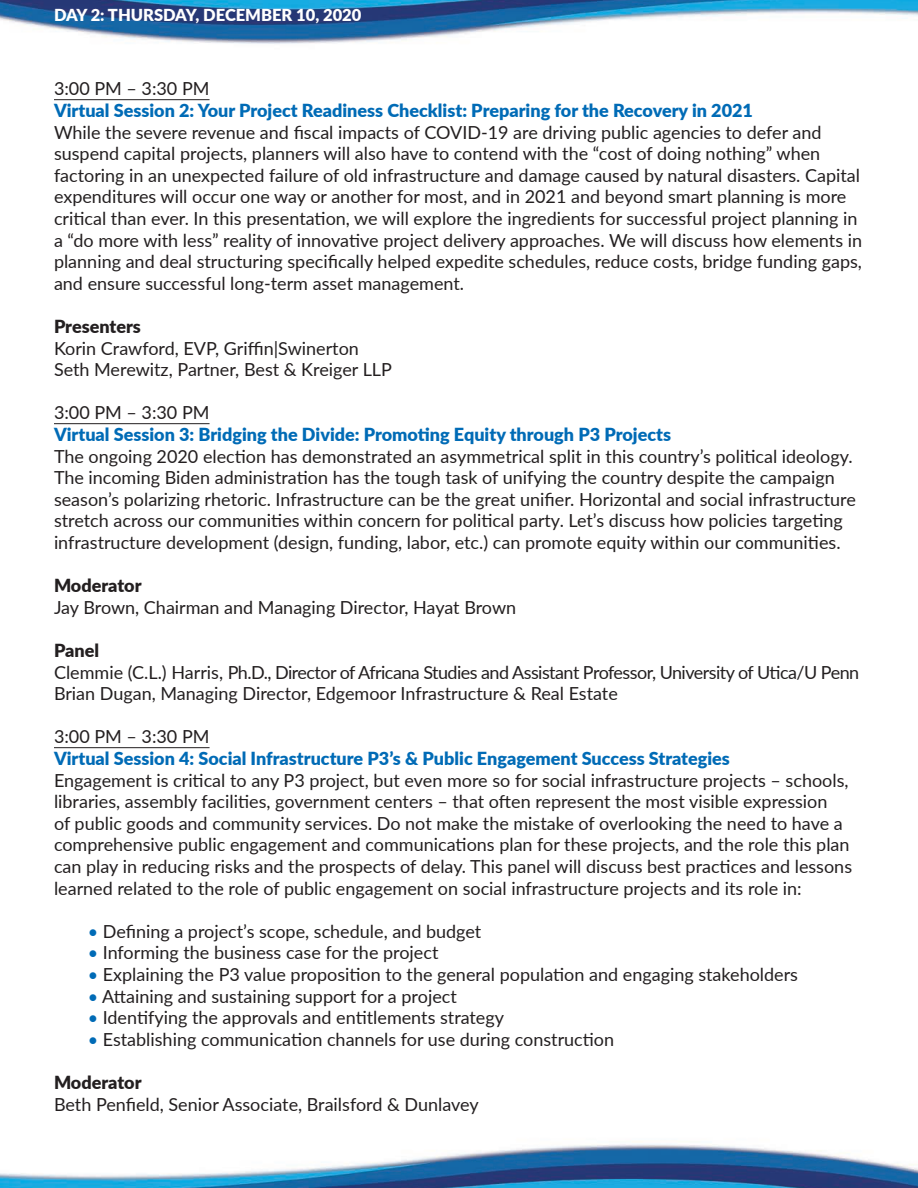
<style>
.page{position:relative;width:918px;height:1188px;background:#fff}
.page>*{position:absolute;margin:0;border:0;box-sizing:border-box;transform-origin:0 0}
.t1{font:18px/21.6px "Lato";color:#231f20}
.t2{font:900 18px "Lato";color:#006bb6}
.t3{font:18px "Lato";letter-spacing:-.03em;color:#231f20}
.t4{font:900 18px "Lato";color:#231f20}
.t5{font:900 16.5px "Lato";color:#fff}
.s1{color:#006bb6}
</style>
<div class="page">
<img style="left:0;top:0;width:918px;height:1188px">
<hr style="left:54px;top:99px;width:156px;height:1px;background:#231f20">
<hr style="left:54px;top:423px;width:156px;height:1px;background:#231f20">
<hr style="left:54px;top:747px;width:156px;height:1px;background:#231f20">
<p class="t5" style="left:54px;top:3px;width:309px">DAY 2: THURSDAY, DECEMBER 10, 2020</p>
<p class="t1" style="left:54px;top:77px;width:157px">3:00 PM – 3:30 PM</p>
<p class="t2" style="left:54px;top:97px;width:700px">Virtual Session 2: Your Project Readiness Checklist: Preparing for the Recovery in 2021</p>
<p class="t1" style="left:54px;top:121px;width:810px">While the severe revenue and fiscal impacts of COVID-19 are driving public agencies to defer and suspend capital projects, planners will also have to contend with the “cost of doing nothing” when factoring in an unexpected failure of old infrastructure and damage caused by natural disasters. Capital expenditures will occur one way or another for most, and in 2021 and beyond smart planning is more critical than ever. In this presentation, we will explore the ingredients for successful project planning in a “do more with less” reality of innovative project delivery approaches. We will discuss how elements in planning and deal structuring specifically helped expedite schedules, reduce costs, bridge funding gaps, and ensure successful long-term asset management.</p>
<p class="t4" style="left:54px;top:313px;width:88px">Presenters</p>
<p class="t1" style="left:54px;top:337px;width:306px">Korin Crawford, EVP, Griffin|Swinerton</p>
<p class="t1" style="left:54px;top:358px;width:340px">Seth Merewitz, Partner, Best &amp; Kreiger LLP</p>
<p class="t1" style="left:54px;top:401px;width:157px">3:00 PM – 3:30 PM</p>
<p class="t2" style="left:54px;top:421px;width:619px">Virtual Session 3: Bridging the Divide: Promoting Equity through P3 Projects</p>
<p class="t1" style="left:54px;top:445px;width:803px">The ongoing 2020 election has demonstrated an asymmetrical split in this country’s political ideology.<br>The incoming Biden administration has the tough task of unifying the country despite the campaign season’s polarizing rhetoric. Infrastructure can be the great unifier. Horizontal and social infrastructure stretch across our communities within concern for political party. Let’s discuss how policies targeting infrastructure development (design, funding, labor, etc.) can promote equity within our communities.</p>
<p class="t4" style="left:54px;top:572px;width:89px">Moderator</p>
<p class="t1" style="left:54px;top:596px;width:464px">Jay Brown, Chairman and Managing Director, Hayat Brown</p>
<p class="t4" style="left:54px;top:637px;width:47px">Panel</p>
<p class="t3" style="left:54px;top:659px;width:807px">Clemmie (C.L.) Harris, Ph.D., Director of Africana Studies and Assistant Professor, University of Utica/U Penn</p>
<p class="t1" style="left:54px;top:682px;width:565px">Brian Dugan, Managing Director, Edgemoor Infrastructure &amp; Real Estate</p>
<p class="t1" style="left:54px;top:725px;width:157px">3:00 PM – 3:30 PM</p>
<p class="t2" style="left:54px;top:745px;width:677px">Virtual Session 4: Social Infrastructure P3’s &amp; Public Engagement Success Strategies</p>
<p class="t1" style="left:54px;top:769px;width:800px">Engagement is critical to any P3 project, but even more so for social infrastructure projects – schools, libraries, assembly facilities, government centers – that often represent the most visible expression<br>of public goods and community services. Do not make the mistake of overlooking the need to have a comprehensive public engagement and communications plan for these projects, and the role this plan can play in reducing risks and the prospects of delay. This panel will discuss best practices and lessons learned related to the role of public engagement on social infrastructure projects and its role in:</p>
<p class="t1" style="left:88px;top:920px;width:395px"><span class="s1">•</span> Defining a project’s scope, schedule, and budget</p>
<p class="t1" style="left:88px;top:941px;width:352px"><span class="s1">•</span> Informing the business case for the project</p>
<p class="t1" style="left:88px;top:963px;width:712px"><span class="s1">•</span> Explaining the P3 value proposition to the general population and engaging stakeholders</p>
<p class="t1" style="left:88px;top:985px;width:371px"><span class="s1">•</span> Attaining and sustaining support for a project</p>
<p class="t1" style="left:88px;top:1006px;width:418px"><span class="s1">•</span> Identifying the approvals and entitlements strategy</p>
<p class="t1" style="left:88px;top:1028px;width:528px"><span class="s1">•</span> Establishing communication channels for use during construction</p>
<p class="t4" style="left:54px;top:1069px;width:89px">Moderator</p>
<p class="t1" style="left:54px;top:1093px;width:426px">Beth Penfield, Senior Associate, Brailsford &amp; Dunlavey</p>
</div>
